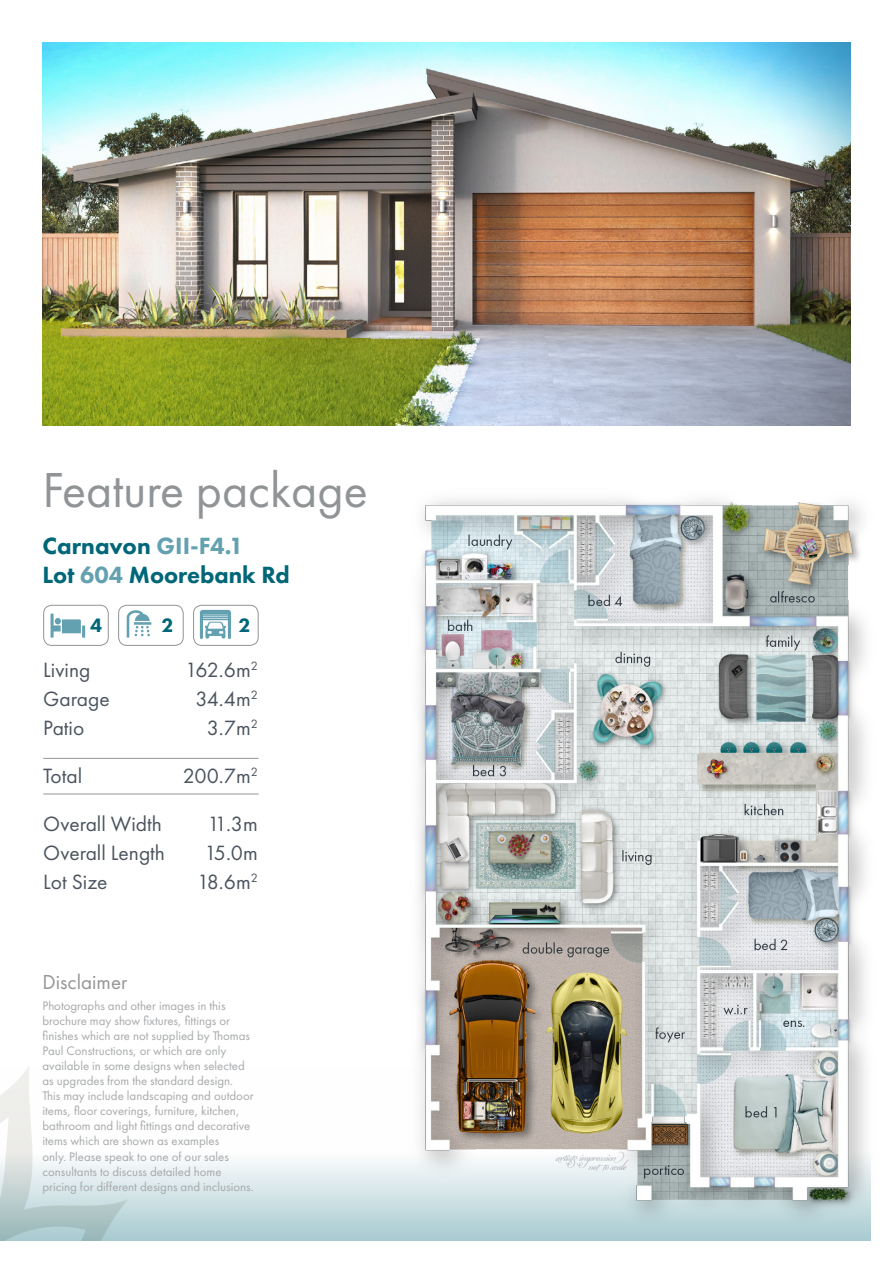
<style>
.page{position:relative;width:893px;height:1263px;background:#fff}
.page>*{position:absolute;margin:0;border:0;box-sizing:border-box;transform-origin:0 0}
.t1{font:51px "Futura PT";color:#919496}
.t2{font:800 24.3px/29.2px "Futura PT";color:#006778}
.t3{font:21.45px "Futura PT";color:#4b545e}
.t4{font:21px "Futura PT";color:#939598}
.t5{font:800 20.1px "Futura PT";color:#006778}
.t6{font:13.5px "Origins";letter-spacing:-.005em;color:#adb2ba}
.t7{font:12.9px/15px "Futura PT";color:#a7a9ab}
.s1{color:#63a1b0}
</style>
<div class="page">
<svg style="left:129px;top:1161px;width:742px;height:80px;background:#c7dde1"></svg>
<svg style="left:0;top:1067px;width:129px;height:174px"></svg>
<hr style="left:43px;top:758px;width:216px;height:1px;background:#919496">
<hr style="left:43px;top:794px;width:216px;height:1px;background:#919496">
<div style="left:118px;top:605px;width:66px;height:41px;border:1px solid #919496;border-radius:8px"></div>
<svg style="left:127px;top:610px;width:24px;height:27px"></svg>
<div style="left:43px;top:605px;width:66px;height:41px;border:1px solid #919496;border-radius:8px"></div>
<svg style="left:51px;top:613px;width:34px;height:24px"></svg>
<div style="left:193px;top:605px;width:66px;height:41px;border:1px solid #919496;border-radius:8px"></div>
<svg style="left:200px;top:610px;width:31px;height:29px"></svg>
<img style="left:399px;top:499px;width:472px;height:732px">
<img style="left:43px;top:43px;width:807px;height:382px">
<p class="t1" style="left:43px;top:459px;width:327px">Feature package</p>
<p class="t2" style="left:43px;top:531px;width:249px">Carnavon <span class="s1">GII-F4.1<br></span>Lot <span class="s1">604</span> Moorebank Rd</p>
<p class="t5" style="left:90px;top:612px;width:14px">4</p>
<p class="t5" style="left:161px;top:612px;width:14px">2</p>
<p class="t5" style="left:239px;top:612px;width:14px">2</p>
<p class="t3" style="left:43px;top:657px;width:49px">Living</p>
<p class="t3" style="left:185px;top:657px;width:74px">162.6m<sup>2</sup></p>
<p class="t3" style="left:43px;top:686px;width:68px">Garage</p>
<p class="t3" style="left:196px;top:686px;width:64px">34.4m<sup>2</sup></p>
<p class="t3" style="left:43px;top:715px;width:42px">Patio</p>
<p class="t3" style="left:207px;top:715px;width:53px">3.7m<sup>2</sup></p>
<p class="t3" style="left:43px;top:763px;width:40px">Total</p>
<p class="t3" style="left:183px;top:763px;width:76px">200.7m<sup>2</sup></p>
<p class="t3" style="left:43px;top:811px;width:120px">Overall Width</p>
<p class="t3" style="left:208px;top:811px;width:52px">11.3m</p>
<p class="t3" style="left:43px;top:840px;width:123px">Overall Length</p>
<p class="t3" style="left:204px;top:840px;width:55px">15.0m</p>
<p class="t3" style="left:43px;top:869px;width:66px">Lot Size</p>
<p class="t3" style="left:197px;top:869px;width:62px">18.6m<sup>2</sup></p>
<p class="t4" style="left:43px;top:969px;width:86px">Disclaimer</p>
<p class="t7" style="left:43px;top:998px;width:213px">Photographs and other images in this brochure may show fixtures, fittings or finishes which are not supplied by Thomas Paul Constructions, or which are only available in some designs when selected as upgrades from the standard design.<br>This may include landscaping and outdoor items, floor coverings, furniture, kitchen, bathroom and light fittings and decorative items which are shown as examples<br>only. Please speak to one of our sales consultants to discuss detailed home pricing for different designs and inclusions.</p>
<p class="t6" style="left:556px;top:1149px;width:68px">artistsimpression</p>
<p class="t6" style="left:589px;top:1157px;width:40px">not to scale</p>
</div>
